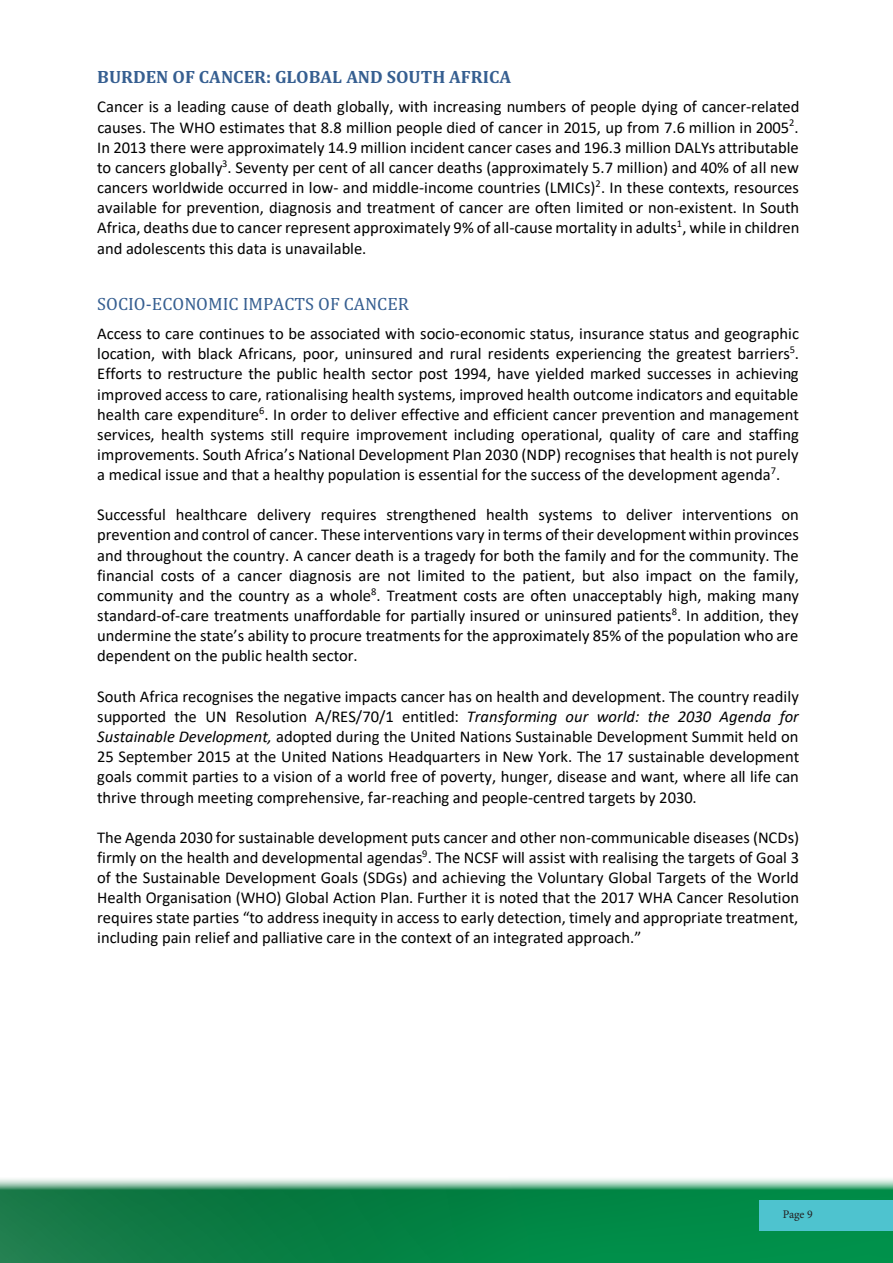
<style>
.page{position:relative;width:893px;height:1263px;background:#fff}
.page>*{position:absolute;margin:0;border:0;box-sizing:border-box;transform-origin:0 0}
.t1{font:700 18px "Cambria";color:#365f91}
.t2{font:18px "Cambria";letter-spacing:-.005em;color:#365f91}
.t3{font:16.5px/20.1px "Calibri";color:#000;text-align:justify}
.t4{font:11.7px "Minion Pro";color:#231f20}
.s1{font-style:italic}
</style>
<div class="page">
<svg style="left:0;top:1178px;width:893px;height:85px;background:#1d8d55"></svg>
<div style="left:759px;top:1200px;width:134px;height:30px;background:#4ec3cf"></div>
<p class="t1" style="left:97px;top:64px;width:415px">BURDEN OF CANCER: GLOBAL AND SOUTH AFRICA</p>
<p class="t3" style="left:97px;top:96px;width:704px">Cancer is a leading cause of death globally, with increasing numbers of people dying of cancer-related causes. The WHO estimates that 8.8 million people died of cancer in 2015, up from 7.6 million in 2005<sup>2</sup>.<br>In 2013 there were approximately 14.9 million incident cancer cases and 196.3 million DALYs attributable to cancers globally<sup>3</sup>. Seventy per cent of all cancer deaths (approximately 5.7 million) and 40% of all new cancers worldwide occurred in low- and middle-income countries (LMICs)<sup>2</sup>. In these contexts, resources available for prevention, diagnosis and treatment of cancer are often limited or non-existent. In South Africa, deaths due to cancer represent approximately 9% of all-cause mortality in adults<sup>1</sup>, while in children and adolescents this data is unavailable.</p>
<p class="t2" style="left:97px;top:294px;width:313px">SOCIO-ECONOMIC IMPACTS OF CANCER</p>
<p class="t3" style="left:97px;top:323px;width:703px">Access to care continues to be associated with socio-economic status, insurance status and geographic location, with black Africans, poor, uninsured and rural residents experiencing the greatest barriers<sup>5</sup>.<br>Efforts to restructure the public health sector post 1994, have yielded marked successes in achieving improved access to care, rationalising health systems, improved health outcome indicators and equitable health care expenditure<sup>6</sup>. In order to deliver effective and efficient cancer prevention and management services, health systems still require improvement including operational, quality of care and staffing improvements. South Africa’s National Development Plan 2030 (NDP) recognises that health is not purely a medical issue and that a healthy population is essential for the success of the development agenda<sup>7</sup>.</p>
<p class="t3" style="left:97px;top:504px;width:703px">Successful healthcare delivery requires strengthened health systems to deliver interventions on prevention and control of cancer. These interventions vary in terms of their development within provinces and throughout the country. A cancer death is a tragedy for both the family and for the community. The financial costs of a cancer diagnosis are not limited to the patient, but also impact on the family, community and the country as a whole<sup>8</sup>. Treatment costs are often unacceptably high, making many standard-of-care treatments unaffordable for partially insured or uninsured patients<sup>8</sup>. In addition, they undermine the state’s ability to procure treatments for the approximately 85% of the population who are dependent on the public health sector.</p>
<p class="t3" style="left:97px;top:686px;width:704px">South Africa recognises the negative impacts cancer has on health and development. The country readily supported the UN Resolution A/RES/70/1 entitled: <span class="s1">Transforming our world: the 2030 Agenda for Sustainable Development,</span> adopted during the United Nations Sustainable Development Summit held on 25 September 2015 at the United Nations Headquarters in New York. The 17 sustainable development goals commit parties to a vision of a world free of poverty, hunger, disease and want, where all life can thrive through meeting comprehensive, far-reaching and people-centred targets by 2030.</p>
<p class="t3" style="left:97px;top:827px;width:703px">The Agenda 2030 for sustainable development puts cancer and other non-communicable diseases (NCDs) firmly on the health and developmental agendas<sup>9</sup>. The NCSF will assist with realising the targets of Goal 3 of the Sustainable Development Goals (SDGs) and achieving the Voluntary Global Targets of the World Health Organisation (WHO) Global Action Plan. Further it is noted that the 2017 WHA Cancer Resolution requires state parties “to address inequity in access to early detection, timely and appropriate treatment, including pain relief and palliative care in the context of an integrated approach.”</p>
<p class="t4" style="left:783px;top:1206px;width:31px">Page 9</p>
</div>
